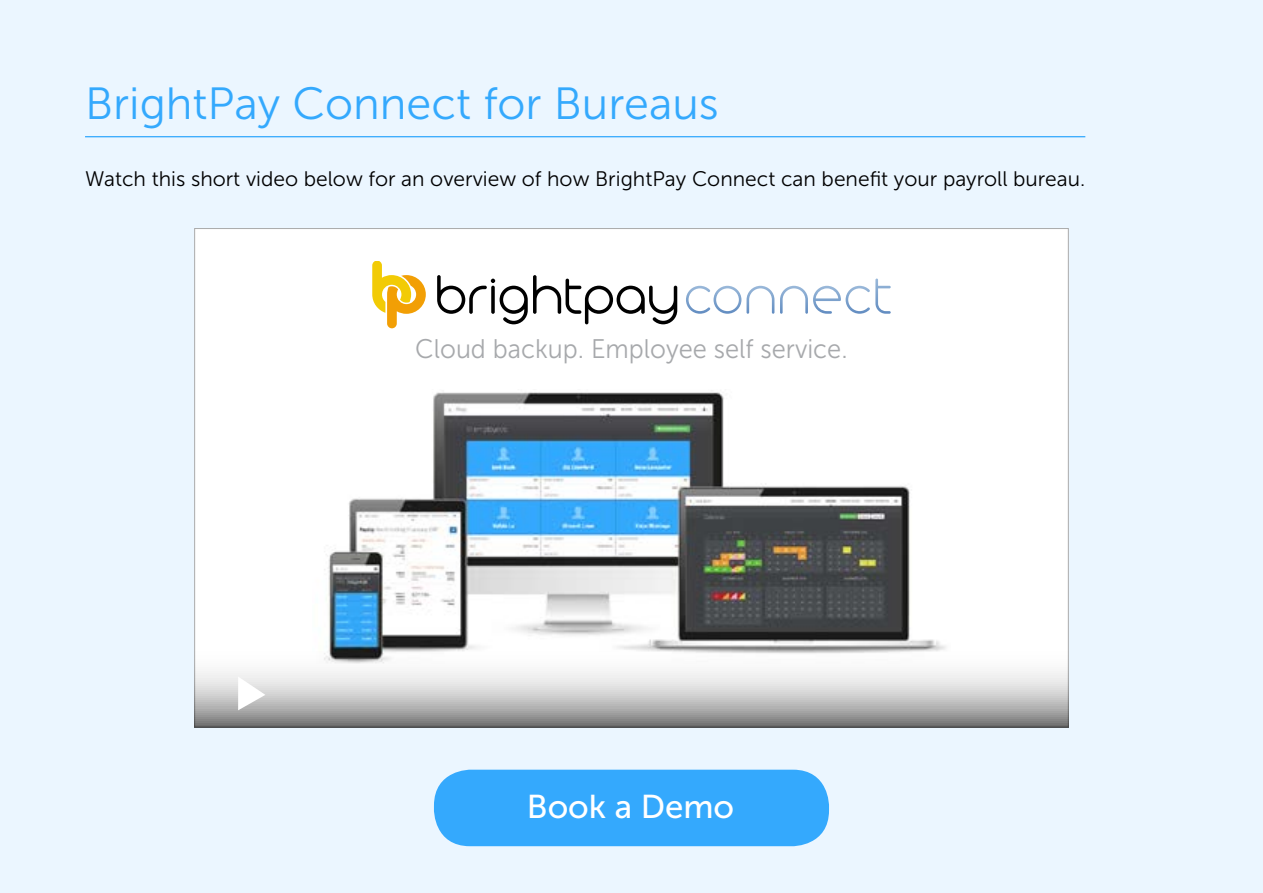
<style>
.page{position:relative;width:1263px;height:893px;background:#ebf6ff}
.page>*{position:absolute;margin:0;border:0;box-sizing:border-box;transform-origin:0 0}
.t1{font:45px "Museo Sans 300";color:#34a9fd}
.t2{font:33px "Museo Sans 500";color:#fff}
.t3{font:26.85px "Museo Sans 300";color:#a7a9ac;scale:.95 1}
.t4{font:21px "Museo Sans 300";color:#000}
</style>
<div class="page">
<div style="left:434px;top:770px;width:395px;height:76px;background:#34a9fd;border-radius:36px"></div>
<svg style="left:194px;top:228px;width:875px;height:500px;background:#d4d8db"></svg>
<svg style="left:238px;top:676px;width:27px;height:34px"></svg>
<hr style="left:85px;top:136px;width:1000px;height:1px;background:#34a9fd">
<h1 class="t1" style="left:85px;top:79px;width:635px">BrightPay Connect for Bureaus</h1>
<p class="t4" style="left:85px;top:167px;width:1002px">Watch this short video below for an overview of how BrightPay Connect can benefit your payroll bureau.</p>
<p class="t3" style="left:415px;top:335px;width:457px">Cloud backup. Employee self service.</p>
<h2 class="t2" style="left:527px;top:789px;width:209px">Book a Demo</h2>
</div>
